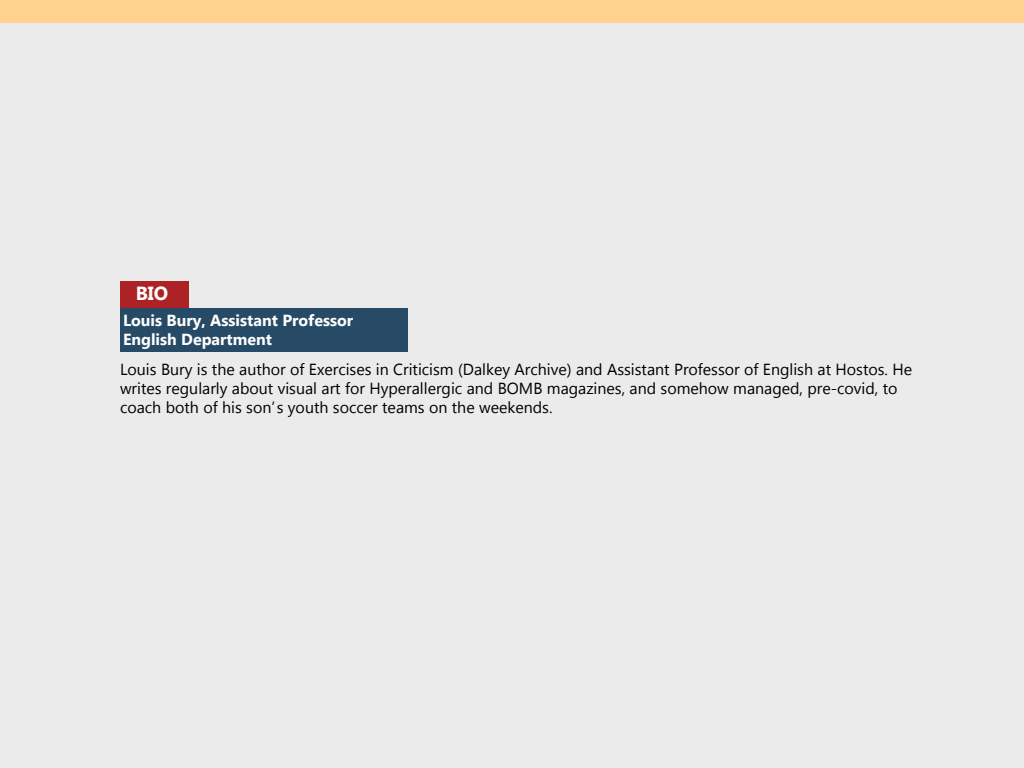
<style>
.page{position:relative;width:1024px;height:768px;background:#ebebeb}
.page>*{position:absolute;margin:0;border:0;box-sizing:border-box;transform-origin:0 0}
.t1{font:700 19px "Microsoft Tai Le";color:#fff}
.t2{font:16px/19.2px "Microsoft Tai Le";color:#000}
.t3{font:700 16px "Microsoft Tai Le";color:#fff}
</style>
<div class="page">
<div style="left:0;top:0;width:1024px;height:23px;background:#ffd38e"></div>
<div style="left:120px;top:281px;width:69px;height:27px;background:#ad2225"></div>
<div style="left:120px;top:308px;width:288px;height:44px;background:#274b66"></div>
<p class="t1" style="left:136px;top:282px;width:34px">BIO</p>
<p class="t3" style="left:123px;top:311px;width:232px">Louis Bury, Assistant Professor</p>
<p class="t3" style="left:123px;top:330px;width:151px">English Department</p>
<p class="t2" style="left:120px;top:361px;width:794px">Louis Bury is the author of Exercises in Criticism (Dalkey Archive) and Assistant Professor of English at Hostos. He writes regularly about visual art for Hyperallergic and BOMB magazines, and somehow managed, pre-covid, to coach both of his son’s youth soccer teams on the weekends.</p>
</div>
